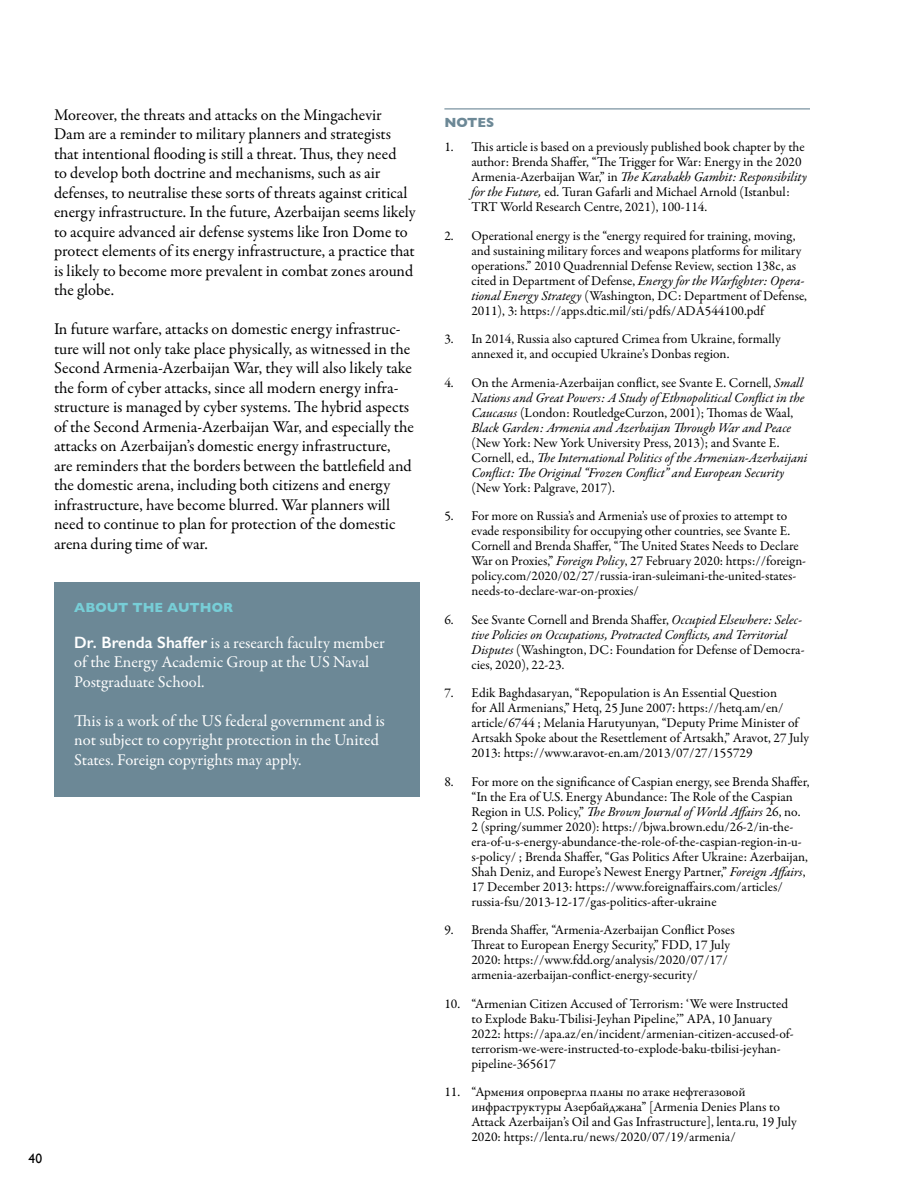
<style>
.page{position:relative;width:918px;height:1188px;background:#fff}
.page>*{position:absolute;margin:0;border:0;box-sizing:border-box;transform-origin:0 0}
.t1{font:16.5px/19.5px "Garamond Premr Pro";color:#000}
.t2{font:16.5px/19.5px "Garamond Premr Pro";color:#fff}
.t3{font:13.5px/15px "Garamond Premr Pro";color:#000}
.t4{font:italic 13.5px/15px "Garamond Premr Pro";color:#000}
.t5{font:700 13.5px "Gill Sans";color:#77ced7}
.t6{font:700 13.5px "Gill Sans";color:#6c8896}
.t7{font:13.5px "Gill Sans";color:#000}
.s1{font-family:"Gill Sans";font-weight:600}
.s2{font-style:italic}
.s3{font-style:normal}
</style>
<div class="page">
<div style="left:54px;top:582px;width:365px;height:214px;background:#6c8896"></div>
<hr style="left:444px;top:108px;width:366px;height:1px;background:#6c8896">
<p class="t1" style="left:54px;top:105px;width:363px">Moreover, the threats and attacks on the Mingachevir Dam are a reminder to military planners and strategists that intentional flooding is still a threat. Thus, they need<br>to develop both doctrine and mechanisms, such as air defenses, to neutralise these sorts of threats against critical energy infrastructure. In the future, Azerbaijan seems likely to acquire advanced air defense systems like Iron Dome to protect elements of its energy infrastructure, a practice that is likely to become more prevalent in combat zones around the globe.</p>
<p class="t1" style="left:54px;top:320px;width:361px">In future warfare, attacks on domestic energy infrastruc&shy;ture will not only take place physically, as witnessed in the Second Armenia-Azerbaijan War, they will also likely take the form of cyber attacks, since all modern energy infra&shy;structure is managed by cyber systems. The hybrid aspects of the Second Armenia-Azerbaijan War, and especially the attacks on Azerbaijan’s domestic energy infrastructure,<br>are reminders that the borders between the battlefield and the domestic arena, including both citizens and energy infrastructure, have become blurred. War planners will need to continue to plan for protection of the domestic arena during time of war.</p>
<p class="t5" style="left:74px;top:600px;width:160px">ABOUT THE AUTHOR</p>
<p class="t2" style="left:74px;top:633px;width:312px"><span class="s1">Dr. Brenda Shaffer</span> is a research faculty member of the Energy Academic Group at the US Naval<br>Postgraduate School.</p>
<p class="t2" style="left:74px;top:711px;width:312px">This is a work of the US federal government and is not subject to copyright protection in the United<br>States. Foreign copyrights may apply.</p>
<p class="t7" style="left:29px;top:1150px;width:15px">40</p>
<p class="t6" style="left:444px;top:115px;width:51px">NOTES</p>
<p class="t3" style="left:471px;top:140px;width:337px;text-indent:-27px">1. This article is based on a previously published book chapter by the author: Brenda Shaffer, “The Trigger for War: Energy in the 2020<br>Armenia-Azerbaijan War,” in <span class="s2">The Karabakh Gambit: Responsibility for the Future,</span> ed. Turan Gafarli and Michael Arnold (Istanbul:<br>TRT World Research Centre, 2021), 100-114.</p>
<p class="t3" style="left:471px;top:229px;width:337px;text-indent:-27px">2. Operational energy is the “energy required for training, moving, and sustaining military forces and weapons platforms for military operations.” 2010 Quadrennial Defense Review, section 138c, as cited in Department of Defense, <span class="s2">Energy for the Warfighter: Opera&shy;tional Energy Strategy</span> (Washington, DC: Department of Defense, 2011), 3: https://apps.dtic.mil/sti/pdfs/ADA544100.pdf</p>
<p class="t3" style="left:471px;top:332px;width:311px;text-indent:-27px">3. In 2014, Russia also captured Crimea from Ukraine, formally annexed it, and occupied Ukraine’s Donbas region.</p>
<p class="t4" style="left:471px;top:376px;width:335px;text-indent:-27px"><span class="s3">4. On the Armenia-Azerbaijan conflict, see Svante E. Cornell,</span> Small Nations and Great Powers: A Study of Ethnopolitical Conflict in the Caucasus <span class="s3">(London: RoutledgeCurzon, 2001); Thomas de Waal, </span>Black Garden: Armenia and Azerbaijan Through War and Peace</p>
<p class="t4" style="left:471px;top:436px;width:338px"><span class="s3">(New York: New York University Press, 2013); and Svante E.<br>Cornell, ed.,</span> The International Politics of the Armenian-Azerbaijani<br>Conflict: The Original “Frozen Conflict” and European Security</p>
<p class="t3" style="left:471px;top:481px;width:145px">(New York: Palgrave, 2017).</p>
<p class="t3" style="left:471px;top:509px;width:336px;text-indent:-27px">5. For more on Russia’s and Armenia’s use of proxies to attempt to evade responsibility for occupying other countries, see Svante E.<br>Cornell and Brenda Shaffer, “The United States Needs to Declare War on Proxies,” <span class="s2">Foreign Policy</span>, 27 February 2020: https://foreign&shy;policy.com/2020/02/27/russia-iran-suleimani-the-united-states&shy;needs-to-declare-war-on-proxies/</p>
<p class="t3" style="left:471px;top:613px;width:335px;text-indent:-27px">6. See Svante Cornell and Brenda Shaffer, <span class="s2">Occupied Elsewhere: Selec&shy;tive Policies on Occupations, Protracted Conflicts, and Territorial Disputes</span> (Washington, DC: Foundation for Defense of Democra&shy;cies, 2020), 22-23.</p>
<p class="t3" style="left:471px;top:686px;width:339px;text-indent:-27px">7. Edik Baghdasaryan, “Repopulation is An Essential Question<br>for All Armenians,” Hetq, 25 June 2007: https://hetq.am/en/ article/6744 ; Melania Harutyunyan, “Deputy Prime Minister of Artsakh Spoke about the Resettlement of Artsakh,” Aravot, 27 July 2013: https://www.aravot-en.am/2013/07/27/155729</p>
<p class="t3" style="left:471px;top:775px;width:340px;text-indent:-27px">8. For more on the significance of Caspian energy, see Brenda Shaffer, “In the Era of U.S. Energy Abundance: The Role of the Caspian Region in U.S. Policy,” <span class="s2">The Brown Journal of World Affairs</span> 26, no.<br>2 (spring/summer 2020): https://bjwa.brown.edu/26-2/in-the&shy;era-of-u-s-energy-abundance-the-role-of-the-caspian-region-in-u&shy;s-policy/ ; Brenda Shaffer, “Gas Politics After Ukraine: Azerbaijan, Shah Deniz, and Europe’s Newest Energy Partner,” <span class="s2">Foreign Affairs</span>, 17 December 2013: https://www.foreignaffairs.com/articles/ russia-fsu/2013-12-17/gas-politics-after-ukraine</p>
<p class="t3" style="left:471px;top:923px;width:265px;text-indent:-27px">9. Brenda Shaffer, “Armenia-Azerbaijan Conflict Poses Threat to European Energy Security,” FDD, 17 July 2020: https://www.fdd.org/analysis/2020/07/17/ armenia-azerbaijan-conflict-energy-security/</p>
<p class="t3" style="left:471px;top:997px;width:324px;text-indent:-27px">10. “Armenian Citizen Accused of Terrorism: ‘We were Instructed to Explode Baku-Tbilisi-Jeyhan Pipeline,’” APA, 10 January 2022: https://apa.az/en/incident/armenian-citizen-accused-of&shy;terrorism-we-were-instructed-to-explode-baku-tbilisi-jeyhan&shy;pipeline-365617</p>
<p class="t3" style="left:471px;top:1085px;width:327px;text-indent:-27px">11. “Армения опровергла планы по атаке нефтегазовой инфраструктуры Азербайджана” [Armenia Denies Plans to Attack Azerbaijan’s Oil and Gas Infrastructure], lenta.ru, 19 July 2020: https://lenta.ru/news/2020/07/19/armenia/</p>
</div>
